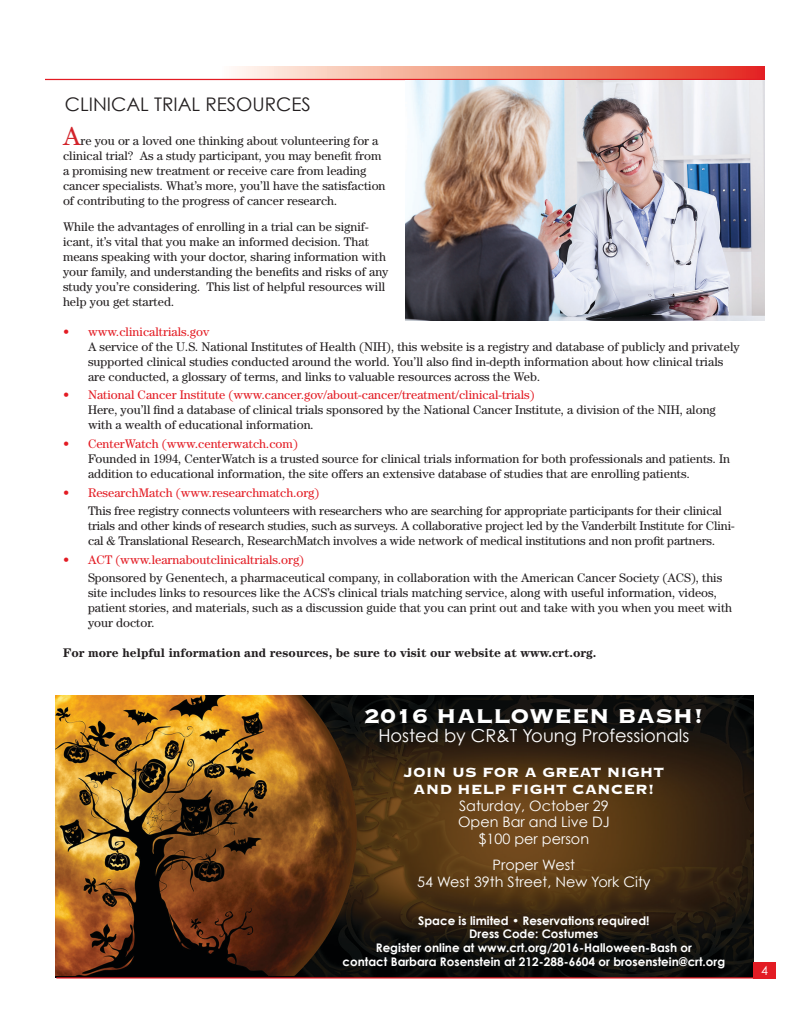
<style>
.page{position:relative;width:810px;height:1035px;background:#fff}
.page>*{position:absolute;margin:0;border:0;box-sizing:border-box;transform-origin:0 0}
.Headers{font:26.25px "Copperplate Thirty Three BC";color:#fff}
.Headers-2{font:18.75px "Century Gothic";color:#231f20}
.Headers-3{font:17.88px "Century Gothic";color:#fff}
.Headers-4{font:17.5px "Copperplate Thirty Three BC";color:#fff}
.Headers-5{font:14.38px "Century Gothic";color:#fff}
.t1{font:12.5px/15px "Century";color:#231f20}
.t2{font:12.5px "Century";color:#e31b23}
.t3{font:700 12.5px "Century";color:#231f20}
.Headers-6{font:12.5px "Century Gothic";color:#fff}
.Headers-7{font:700 11.88px "Century Gothic";color:#fff}
.s1{font-size:26.25px;color:#d2232a}
.s2{color:#e31b23}
</style>
<div class="page">
<img style="left:55px;top:695px;width:698px;height:283px">
<svg style="left:217px;top:67px;width:548px;height:12px;background:#f0927f"></svg>
<hr style="left:45px;top:79px;width:720px;height:1px;background:#e31b23">
<div style="left:753px;top:962px;width:23px;height:17px;background:#e31b23"></div>
<hr style="left:56px;top:977px;width:720px;height:2px;background:#e31b23">
<img style="left:405px;top:80px;width:360px;height:240px">
<p class="Headers-2" style="left:65px;top:92px;width:247px">CLINICAL TRIAL RESOURCES</p>
<p class="t1" style="left:63px;top:133px;width:324px"><span class="s1">A</span>re you or a loved one thinking about volunteering for a clinical trial? As a study participant, you may benefit from a promising new treatment or receive care from leading cancer specialists. What’s more, you’ll have the satisfaction of contributing to the progress of cancer research.</p>
<p class="t1" style="left:63px;top:219px;width:327px">While the advantages of enrolling in a trial can be signif&shy;icant, it’s vital that you make an informed decision. That means speaking with your doctor, sharing information with your family, and understanding the benefits and risks of any study you’re considering. This list of helpful resources will help you get started.</p>
<p class="t1" style="left:88px;top:324px;width:653px;text-indent:-25px"><span class="s2">• www.clinicaltrials.gov<br></span>A service of the U.S. National Institutes of Health (NIH), this website is a registry and database of publicly and privately supported clinical studies conducted around the world. You’ll also find in-depth information about how clinical trials are conducted, a glossary of terms, and links to valuable resources across the Web.</p>
<p class="t1" style="left:88px;top:387px;width:629px;text-indent:-25px"><span class="s2">• National Cancer Institute (www.cancer.gov/about-cancer/treatment/clinical-trials)<br></span>Here, you’ll find a database of clinical trials sponsored by the National Cancer Institute, a division of the NIH, along with a wealth of educational information.</p>
<p class="t1" style="left:88px;top:436px;width:644px;text-indent:-25px"><span class="s2">• CenterWatch (www.centerwatch.com)<br></span>Founded in 1994, CenterWatch is a trusted source for clinical trials information for both professionals and patients. In addition to educational information, the site offers an extensive database of studies that are enrolling patients.</p>
<p class="t2" style="left:63px;top:485px;width:258px">• ResearchMatch (www.researchmatch.org)</p>
<p class="t1" style="left:88px;top:503px;width:648px">This free registry connects volunteers with researchers who are searching for appropriate participants for their clinical trials and other kinds of research studies, such as surveys. A collaborative project led by the Vanderbilt Institute for Clini&shy;cal &amp; Translational Research, ResearchMatch involves a wide network of medical institutions and non profit partners.</p>
<p class="t2" style="left:63px;top:552px;width:243px">• ACT (www.learnaboutclinicaltrials.org)</p>
<p class="t1" style="left:88px;top:570px;width:646px">Sponsored by Genentech, a pharmaceutical company, in collaboration with the American Cancer Society (ACS), this site includes links to resources like the ACS’s clinical trials matching service, along with useful information, videos, patient stories, and materials, such as a discussion guide that you can print out and take with you when you meet with your doctor.</p>
<p class="t3" style="left:63px;top:646px;width:535px">For more helpful information and resources, be sure to visit our website at www.crt.org.</p>
<p class="Headers" style="left:364px;top:703px;width:341px">2016 HALLOWEEN BASH!</p>
<p class="Headers-3" style="left:378px;top:725px;width:313px">Hosted by CR&amp;T Young Professionals</p>
<p class="Headers-4" style="left:404px;top:763px;width:262px">JOIN US FOR A GREAT NIGHT</p>
<p class="Headers-4" style="left:413px;top:781px;width:243px">AND HELP FIGHT CANCER!</p>
<p class="Headers-5" style="left:459px;top:797px;width:151px">Saturday, October 29</p>
<p class="Headers-5" style="left:458px;top:813px;width:153px">Open Bar and Live DJ</p>
<p class="Headers-5" style="left:479px;top:830px;width:112px">$100 per person</p>
<p class="Headers-5" style="left:493px;top:856px;width:84px">Proper West</p>
<p class="Headers-5" style="left:417px;top:873px;width:235px">54 West 39th Street, New York City</p>
<p class="Headers-7" style="left:418px;top:913px;width:233px">Space is limited • Reservations required!</p>
<p class="Headers-7" style="left:469px;top:926px;width:131px">Dress Code: Costumes</p>
<p class="Headers-7" style="left:376px;top:940px;width:318px">Register online at www.crt.org/2016-Halloween-Bash or</p>
<p class="Headers-7" style="left:343px;top:954px;width:384px">contact Barbara Rosenstein at 212-288-6604 or brosenstein@crt.org</p>
<p class="Headers-6" style="left:761px;top:963px;width:8px">4</p>
</div>
